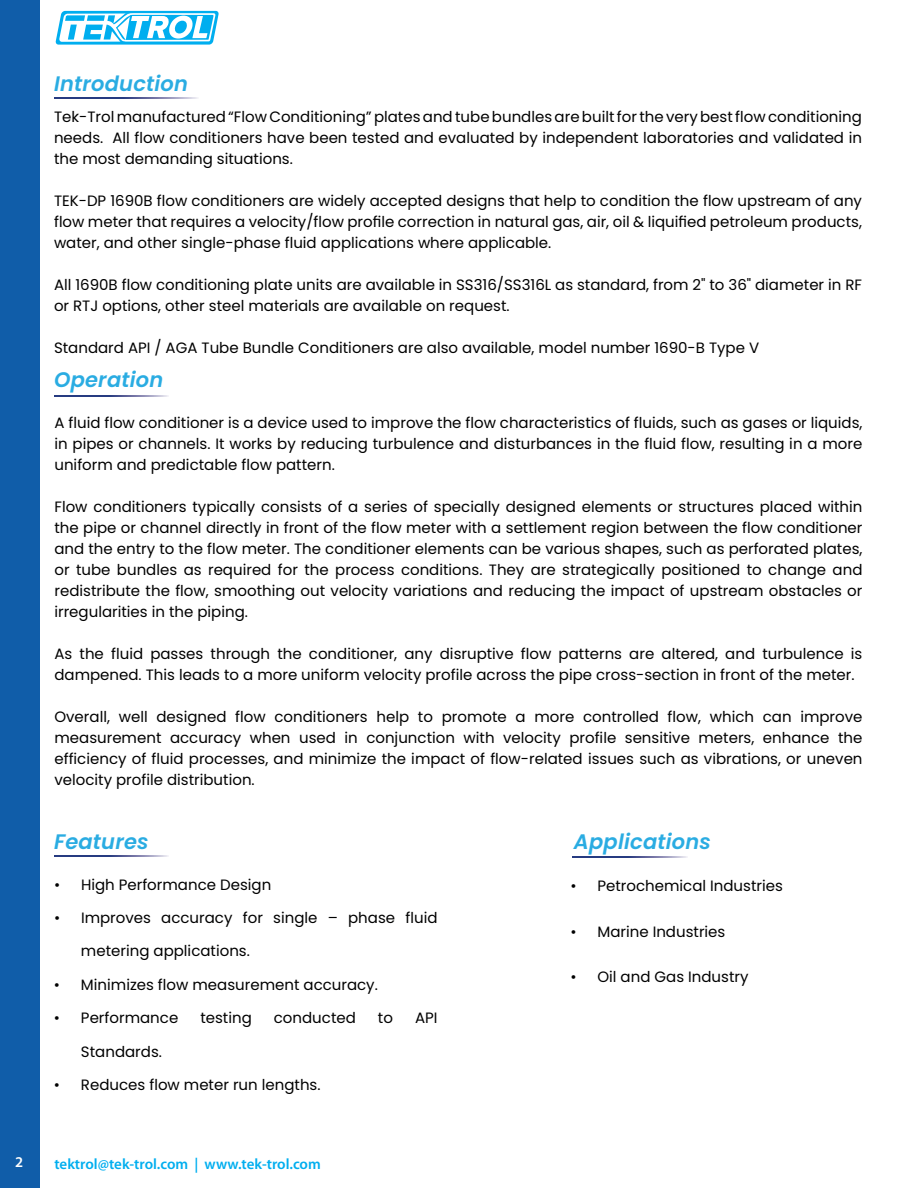
<style>
.page{position:relative;width:918px;height:1188px;background:#fff}
.page>*{position:absolute;margin:0;border:0;box-sizing:border-box;transform-origin:0 0}
.t1{font:italic 600 21px "Poppins";letter-spacing:.01em;color:#2aace2}
.t2{font:15px/21px "Poppins";color:#000101;text-align:justify}
.t3{font:15px/21px "Poppins";color:#000;text-align:justify}
.t4{font:600 15px "Myriad Pro";color:#00aeef}
.t5{font:600 15px "Myriad Pro";color:#fff}
</style>
<div class="page">
<svg style="left:56px;top:11px;width:163px;height:34px"></svg>
<div style="left:0;top:0;width:39px;height:1188px;background:#105da9"></div>
<svg style="left:54px;top:98px;width:144px;height:1px"></svg>
<svg style="left:54px;top:395px;width:114px;height:1px"></svg>
<svg style="left:54px;top:855px;width:114px;height:1px"></svg>
<svg style="left:573px;top:857px;width:114px;height:1px"></svg>
<h1 class="t1" style="left:54px;top:72px;width:136px">Introduction</h1>
<p class="t2" style="left:54px;top:106px;width:810px">Tek-Trol manufactured “Flow Conditioning” plates and tube bundles are built for the very best flow conditioning needs. All flow conditioners have been tested and evaluated by independent laboratories and validated in the most demanding situations.</p>
<p class="t2" style="left:54px;top:190px;width:810px">TEK-DP 1690B flow conditioners are widely accepted designs that help to condition the flow upstream of any flow meter that requires a velocity/flow profile correction in natural gas, air, oil &amp; liquified petroleum products, water, and other single-phase fluid applications where applicable.</p>
<p class="t2" style="left:54px;top:274px;width:810px">All 1690B flow conditioning plate units are available in SS316/SS316L as standard, from 2" to 36" diameter in RF or RTJ options, other steel materials are available on request.</p>
<p class="t2" style="left:54px;top:337px;width:707px">Standard API / AGA Tube Bundle Conditioners are also available, model number 1690-B Type V</p>
<h1 class="t1" style="left:54px;top:367px;width:111px">Operation</h1>
<p class="t2" style="left:54px;top:412px;width:810px">A fluid flow conditioner is a device used to improve the flow characteristics of fluids, such as gases or liquids, in pipes or channels. It works by reducing turbulence and disturbances in the fluid flow, resulting in a more uniform and predictable flow pattern.</p>
<p class="t3" style="left:54px;top:496px;width:810px">Flow conditioners typically consists of a series of specially designed elements or structures placed within the pipe or channel directly in front of the flow meter with a settlement region between the flow conditioner and the entry to the flow meter. The conditioner elements can be various shapes, such as perforated plates, or tube bundles as required for the process conditions. They are strategically positioned to change and redistribute the flow, smoothing out velocity variations and reducing the impact of upstream obstacles or irregularities in the piping.</p>
<p class="t3" style="left:54px;top:643px;width:810px">As the fluid passes through the conditioner, any disruptive flow patterns are altered, and turbulence is dampened. This leads to a more uniform velocity profile across the pipe cross-section in front of the meter.</p>
<p class="t3" style="left:54px;top:706px;width:810px">Overall, well designed flow conditioners help to promote a more controlled flow, which can improve measurement accuracy when used in conjunction with velocity profile sensitive meters, enhance the efficiency of fluid processes, and minimize the impact of flow-related issues such as vibrations, or uneven velocity profile distribution.</p>
<h1 class="t1" style="left:54px;top:829px;width:96px">Features</h1>
<h1 class="t1" style="left:574px;top:829px;width:139px">Applications</h1>
<p class="t2" style="left:54px;top:874px;width:219px">• High Performance Design</p>
<p class="t2" style="left:54px;top:907px;width:385px">• Improves accuracy for single – phase fluid</p>
<p class="t2" style="left:81px;top:941px;width:170px">metering applications.</p>
<p class="t2" style="left:54px;top:974px;width:325px">• Minimizes flow measurement accuracy.</p>
<p class="t2" style="left:54px;top:1008px;width:126px">• Performance</p>
<p class="t2" style="left:200px;top:1008px;width:53px">testing</p>
<p class="t2" style="left:274px;top:1008px;width:84px">conducted</p>
<p class="t2" style="left:378px;top:1008px;width:17px">to</p>
<p class="t2" style="left:415px;top:1008px;width:24px">API</p>
<p class="t2" style="left:81px;top:1041px;width:82px">Standards.</p>
<p class="t2" style="left:54px;top:1075px;width:268px">• Reduces flow meter run lengths.</p>
<p class="t5" style="left:15px;top:1153px;width:10px">2</p>
<p class="t4" style="left:54px;top:1154px;width:268px">tektrol@tek-trol.com | www.tek-trol.com</p>
<p class="t2" style="left:570px;top:876px;width:214px">• Petrochemical Industries</p>
<p class="t2" style="left:570px;top:921px;width:156px">• Marine Industries</p>
<p class="t2" style="left:570px;top:966px;width:180px">• Oil and Gas Industry</p>
</div>
